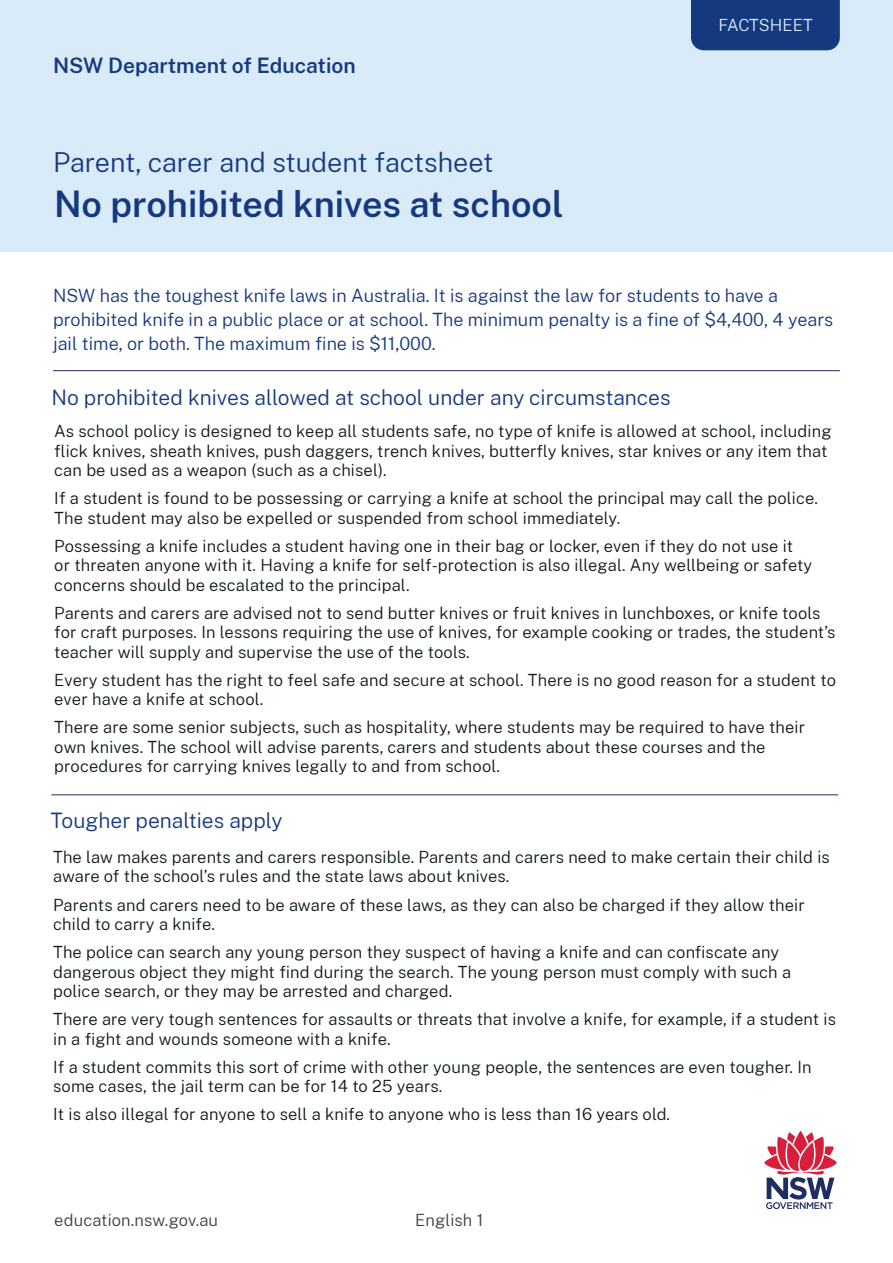
<style>
.page{position:relative;width:893px;height:1263px;background:#fff}
.page>*{position:absolute;margin:0;border:0;box-sizing:border-box;transform-origin:0 0}
.t1{font:600 36px "Public Sans";color:#15397f}
.t2{font:300 27px "Public Sans";color:#15397f}
.t3{font:300 21px "Public Sans";color:#15397f}
.t4{font:600 21px "Public Sans";color:#15397f}
.Intro_heading{font:300 18px/24px "Public Sans";color:#15397f}
.Paragraph_Style_1{font:300 16.5px/19.5px "Public Sans";letter-spacing:.01em;color:#0f1a18}
.t5{font:300 16.5px "Public Sans";letter-spacing:.01em;color:#394241}
.t6{font:300 16.5px "Public Sans";color:#d9ebf9}
</style>
<div class="page">
<div style="left:0;top:0;width:893px;height:252px;background:#d9ebf9"></div>
<div style="left:691px;top:0;width:149px;height:50px;background:#15397f"></div>
<svg style="left:764px;top:1131px;width:73px;height:78px"></svg>
<hr style="left:53px;top:370px;width:787px;height:1px;background:#202d60">
<hr style="left:51px;top:794px;width:787px;height:1px;background:#202d60">
<p class="t4" style="left:53px;top:50px;width:304px">NSW Department of Education</p>
<h1 class="t2" style="left:53px;top:144px;width:442px">Parent, carer and student factsheet</h1>
<h1 class="t1" style="left:54px;top:178px;width:511px">No prohibited knives at school</h1>
<p class="t6" style="left:719px;top:14px;width:96px">FACTSHEET</p>
<p class="Intro_heading" style="left:53px;top:283px;width:782px">NSW has the toughest knife laws in Australia. It is against the law for students to have a prohibited knife in a public place or at school. The minimum penalty is a fine of $4,400, 4 years jail time, or both. The maximum fine is $11,000.</p>
<h3 class="t3" style="left:51px;top:383px;width:620px">No prohibited knives allowed at school under any circumstances</h3>
<p class="Paragraph_Style_1" style="left:54px;top:421px;width:779px">As school policy is designed to keep all students safe, no type of knife is allowed at school, including flick knives, sheath knives, push daggers, trench knives, butterfly knives, star knives or any item that can be used as a weapon (such as a chisel).</p>
<p class="Paragraph_Style_1" style="left:54px;top:488px;width:765px">If a student is found to be possessing or carrying a knife at school the principal may call the police.<br>The student may also be expelled or suspended from school immediately.</p>
<p class="Paragraph_Style_1" style="left:54px;top:535px;width:759px">Possessing a knife includes a student having one in their bag or locker, even if they do not use it or threaten anyone with it. Having a knife for self-protection is also illegal. Any wellbeing or safety concerns should be escalated to the principal.</p>
<p class="Paragraph_Style_1" style="left:54px;top:602px;width:783px">Parents and carers are advised not to send butter knives or fruit knives in lunchboxes, or knife tools for craft purposes. In lessons requiring the use of knives, for example cooking or trades, the student’s teacher will supply and supervise the use of the tools.</p>
<p class="Paragraph_Style_1" style="left:54px;top:669px;width:783px">Every student has the right to feel safe and secure at school. There is no good reason for a student to ever have a knife at school.</p>
<p class="Paragraph_Style_1" style="left:54px;top:717px;width:752px">There are some senior subjects, such as hospitality, where students may be required to have their own knives. The school will advise parents, carers and students about these courses and the procedures for carrying knives legally to and from school.</p>
<h3 class="t3" style="left:51px;top:806px;width:234px">Tougher penalties apply</h3>
<p class="Paragraph_Style_1" style="left:53px;top:846px;width:778px">The law makes parents and carers responsible. Parents and carers need to make certain their child is aware of the school’s rules and the state laws about knives.</p>
<p class="Paragraph_Style_1" style="left:53px;top:894px;width:753px">Parents and carers need to be aware of these laws, as they can also be charged if they allow their child to carry a knife.</p>
<p class="Paragraph_Style_1" style="left:53px;top:941px;width:739px">The police can search any young person they suspect of having a knife and can confiscate any dangerous object they might find during the search. The young person must comply with such a police search, or they may be arrested and charged.</p>
<p class="Paragraph_Style_1" style="left:53px;top:1008px;width:784px">There are very tough sentences for assaults or threats that involve a knife, for example, if a student is in a fight and wounds someone with a knife.</p>
<p class="Paragraph_Style_1" style="left:53px;top:1056px;width:760px">If a student commits this sort of crime with other young people, the sentences are even tougher. In some cases, the jail term can be for 14 to 25 years.</p>
<p class="Paragraph_Style_1" style="left:53px;top:1103px;width:618px">It is also illegal for anyone to sell a knife to anyone who is less than 16 years old.</p>
<p class="t5" style="left:54px;top:1208px;width:165px">education.nsw.gov.au</p>
<p class="t5" style="left:415px;top:1208px;width:70px">English 1</p>
</div>
